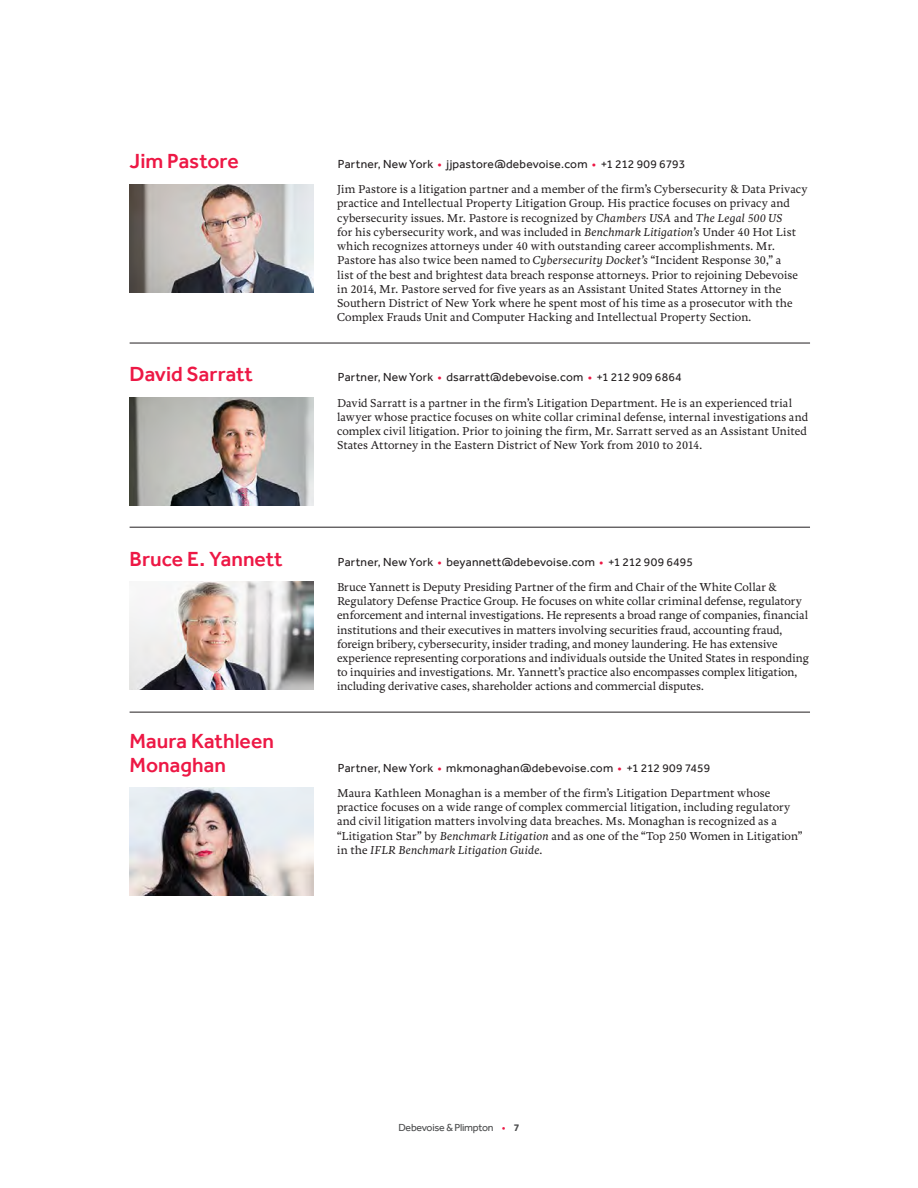
<style>
.page{position:relative;width:918px;height:1188px;background:#fff}
.page>*{position:absolute;margin:0;border:0;box-sizing:border-box;transform-origin:0 0}
.Name__Mini_Bio{font:500 21px/24px "Effra";color:#ed1845}
.Bio_Text{font:12px/14.2px "Freya";letter-spacing:.005em;color:#231f20}
.Contact_Info__Mini_B{font:12px "Effra";letter-spacing:.02em;color:#231f20}
.t1{font:10.5px "Effra";letter-spacing:-.02em;color:#4b4c4d}
.s1{color:#ed1845}
.s2{font-style:italic}
.s3{font-weight:700}
</style>
<div class="page">
<img style="left:130px;top:184px;width:183px;height:108px">
<hr style="left:130px;top:343px;width:680px;height:1px;background:#231f20">
<img style="left:130px;top:398px;width:183px;height:108px">
<hr style="left:130px;top:527px;width:680px;height:1px;background:#231f20">
<img style="left:130px;top:582px;width:183px;height:108px">
<img style="left:130px;top:788px;width:183px;height:108px">
<hr style="left:130px;top:712px;width:680px;height:1px;background:#231f20">
<p class="Name__Mini_Bio" style="left:130px;top:149px;width:111px">Jim Pastore</p>
<p class="Contact_Info__Mini_B" style="left:338px;top:157px;width:349px">Partner, New York <span class="s1">•</span> jjpastore@debevoise.com <span class="s1">•</span> +1 212 909 6793</p>
<p class="Bio_Text" style="left:337px;top:182px;width:472px">Jim Pastore is a litigation partner and a member of the firm’s Cybersecurity &amp; Data Privacy practice and Intellectual Property Litigation Group. His practice focuses on privacy and cybersecurity issues. Mr. Pastore is recognized by <span class="s2">Chambers USA</span> and <span class="s2">The Legal 500 US<br></span>for his cybersecurity work, and was included in <span class="s2">Benchmark Litigation’s</span> Under 40 Hot List which recognizes attorneys under 40 with outstanding career accomplishments. Mr.<br>Pastore has also twice been named to <span class="s2">Cybersecurity Docket’s</span> “Incident Response 30,” a<br>list of the best and brightest data breach response attorneys. Prior to rejoining Debevoise in 2014, Mr. Pastore served for five years as an Assistant United States Attorney in the Southern District of New York where he spent most of his time as a prosecutor with the Complex Frauds Unit and Computer Hacking and Intellectual Property Section.</p>
<p class="Name__Mini_Bio" style="left:130px;top:362px;width:125px">David Sarratt</p>
<p class="Contact_Info__Mini_B" style="left:338px;top:370px;width:345px">Partner, New York <span class="s1">•</span> dsarratt@debevoise.com <span class="s1">•</span> +1 212 909 6864</p>
<p class="Bio_Text" style="left:337px;top:396px;width:472px">David Sarratt is a partner in the firm’s Litigation Department. He is an experienced trial lawyer whose practice focuses on white collar criminal defense, internal investigations and complex civil litigation. Prior to joining the firm, Mr. Sarratt served as an Assistant United States Attorney in the Eastern District of New York from 2010 to 2014.</p>
<p class="Name__Mini_Bio" style="left:130px;top:546px;width:155px">Bruce E. Yannett</p>
<p class="Contact_Info__Mini_B" style="left:338px;top:554px;width:357px">Partner, New York <span class="s1">•</span> beyannett@debevoise.com <span class="s1">•</span> +1 212 909 6495</p>
<p class="Name__Mini_Bio" style="left:130px;top:728px;width:146px">Maura Kathleen<br>Monaghan</p>
<p class="Bio_Text" style="left:337px;top:580px;width:473px">Bruce Yannett is Deputy Presiding Partner of the firm and Chair of the White Collar &amp; Regulatory Defense Practice Group. He focuses on white collar criminal defense, regulatory enforcement and internal investigations. He represents a broad range of companies, financial institutions and their executives in matters involving securities fraud, accounting fraud, foreign bribery, cybersecurity, insider trading, and money laundering. He has extensive experience representing corporations and individuals outside the United States in responding to inquiries and investigations. Mr. Yannett’s practice also encompasses complex litigation, including derivative cases, shareholder actions and commercial disputes.</p>
<p class="Contact_Info__Mini_B" style="left:338px;top:761px;width:374px">Partner, New York <span class="s1">•</span> mkmonaghan@debevoise.com <span class="s1">•</span> +1 212 909 7459</p>
<p class="Bio_Text" style="left:337px;top:786px;width:467px">Maura Kathleen Monaghan is a member of the firm’s Litigation Department whose practice focuses on a wide range of complex commercial litigation, including regulatory and civil litigation matters involving data breaches. Ms. Monaghan is recognized as a “Litigation Star” by <span class="s2">Benchmark Litigation</span> and as one of the “Top 250 Women in Litigation” in the <span class="s2">IFLR Benchmark Litigation Guide.</span></p>
<p class="t1" style="left:398px;top:1121px;width:123px">Debevoise &amp; Plimpton <span class="s1">•</span> <span class="s3">7</span></p>
</div>
